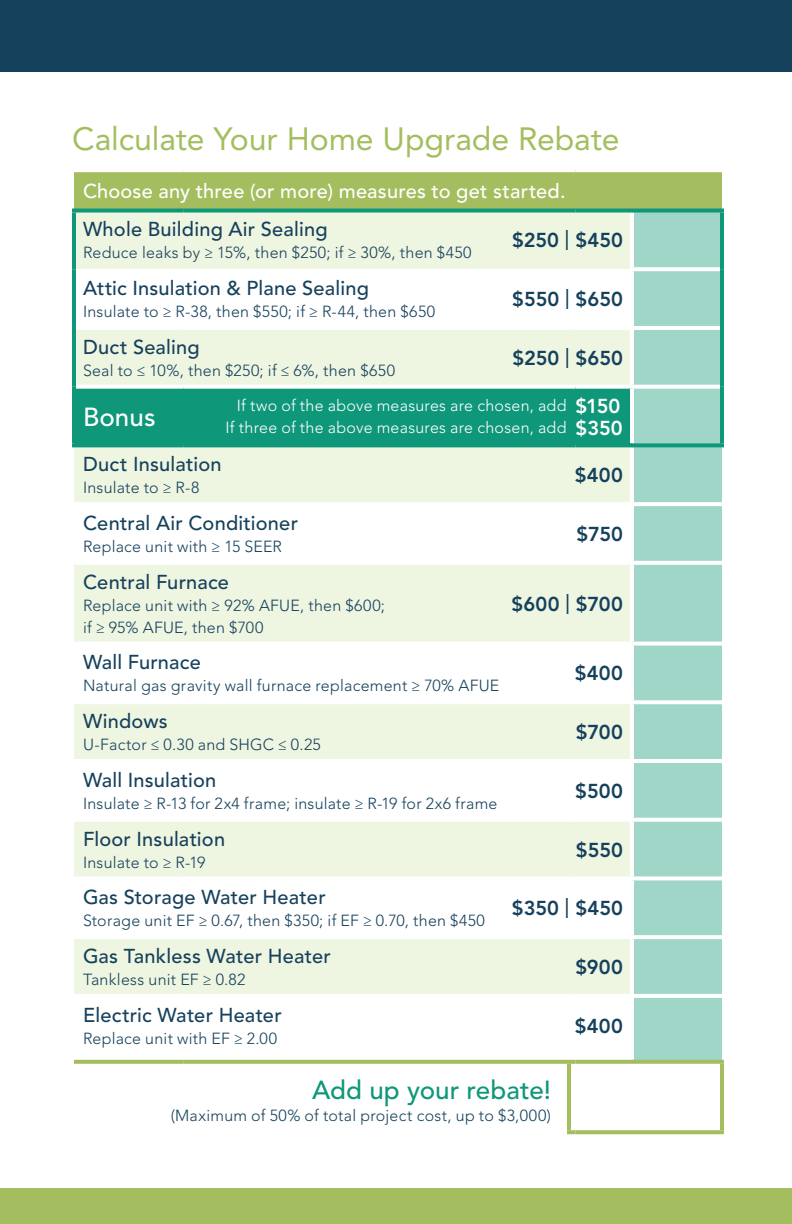
<style>
.page{position:relative;width:792px;height:1224px;background:#fff}
.page>*{position:absolute;margin:0;border:0;box-sizing:border-box;transform-origin:0 0}
.S1{font:32px "Avenir LT Std";letter-spacing:-.005em;color:#a4be5f}
.S2{font:500 26px "Avenir LT Std";color:#0f977a}
.Table_body_medium{font:500 26px "Avenir LT Std";letter-spacing:.005em;color:#fff}
.Table_body_medium-2{font:500 20px "Avenir LT Std";letter-spacing:.01em;color:#16415c}
.Table_body_medium-3{font:800 20px "Avenir LT Std";letter-spacing:-.005em;color:#16415c}
.Table_header{font:500 20px "Avenir LT Std";letter-spacing:.01em;color:#fff}
.Table_body_small{font:800 20px "Avenir LT Std";letter-spacing:-.005em;color:#fff}
.Table_body_small-2{font:300 16px/22px "Avenir LT Std";letter-spacing:.015em;color:#16415c}
.Table_body_small-3{font:300 16px "Avenir LT Std";letter-spacing:.015em;color:#fff}
.s1{font-weight:500}
</style>
<div class="page">
<div style="left:0;top:1188px;width:792px;height:36px;background:#a4be5f"></div>
<div style="left:0;top:0;width:792px;height:72px;background:#16415c"></div>
<div style="left:74px;top:170px;width:648px;height:41px;background:#a4be5f"></div>
<div style="left:74px;top:213px;width:556px;height:289px;background:#eef5e1"></div>
<div style="left:634px;top:213px;width:88px;height:847px;background:#9fd6c7"></div>
<svg style="left:74px;top:565px;width:556px;height:495px;fill:#eef5e1"></svg>
<svg style="left:76px;top:269px;width:554px;height:61px"></svg>
<hr style="left:575px;top:326px;width:57px;height:4px;background:#fff">
<hr style="left:632px;top:502px;width:90px;height:4px;background:#fff">
<svg style="left:632px;top:561px;width:90px;height:4px"></svg>
<hr style="left:74px;top:642px;width:109px;height:4px;background:#fff">
<hr style="left:183px;top:642px;width:323px;height:4px;background:#fff">
<hr style="left:506px;top:642px;width:63px;height:4px;background:#fff">
<svg style="left:569px;top:642px;width:6px;height:4px"></svg>
<hr style="left:575px;top:642px;width:57px;height:4px;background:#fff">
<svg style="left:632px;top:642px;width:90px;height:4px"></svg>
<hr style="left:74px;top:700px;width:109px;height:4px;background:#fff">
<hr style="left:183px;top:700px;width:323px;height:4px;background:#fff">
<hr style="left:506px;top:700px;width:63px;height:4px;background:#fff">
<svg style="left:569px;top:700px;width:6px;height:4px"></svg>
<hr style="left:575px;top:700px;width:57px;height:4px;background:#fff">
<svg style="left:632px;top:700px;width:90px;height:4px"></svg>
<hr style="left:74px;top:759px;width:109px;height:4px;background:#fff">
<hr style="left:183px;top:759px;width:323px;height:4px;background:#fff">
<hr style="left:506px;top:759px;width:63px;height:4px;background:#fff">
<svg style="left:569px;top:759px;width:6px;height:4px"></svg>
<hr style="left:575px;top:759px;width:57px;height:4px;background:#fff">
<hr style="left:632px;top:759px;width:90px;height:4px;background:#fff">
<hr style="left:74px;top:818px;width:109px;height:4px;background:#fff">
<hr style="left:183px;top:818px;width:323px;height:4px;background:#fff">
<hr style="left:506px;top:818px;width:63px;height:4px;background:#fff">
<svg style="left:569px;top:818px;width:6px;height:4px"></svg>
<hr style="left:575px;top:818px;width:57px;height:4px;background:#fff">
<svg style="left:632px;top:818px;width:90px;height:4px"></svg>
<svg style="left:74px;top:876px;width:109px;height:4px"></svg>
<svg style="left:183px;top:876px;width:323px;height:4px"></svg>
<svg style="left:506px;top:876px;width:63px;height:4px"></svg>
<svg style="left:569px;top:876px;width:6px;height:4px"></svg>
<svg style="left:575px;top:876px;width:55px;height:4px"></svg>
<svg style="left:632px;top:876px;width:90px;height:4px"></svg>
<hr style="left:74px;top:935px;width:109px;height:4px;background:#fff">
<hr style="left:183px;top:935px;width:323px;height:4px;background:#fff">
<hr style="left:506px;top:935px;width:63px;height:4px;background:#fff">
<svg style="left:569px;top:935px;width:6px;height:4px"></svg>
<hr style="left:575px;top:935px;width:57px;height:4px;background:#fff">
<svg style="left:632px;top:935px;width:90px;height:4px"></svg>
<hr style="left:74px;top:994px;width:109px;height:4px;background:#fff">
<hr style="left:183px;top:994px;width:323px;height:4px;background:#fff">
<hr style="left:506px;top:994px;width:63px;height:4px;background:#fff">
<svg style="left:569px;top:994px;width:6px;height:4px"></svg>
<hr style="left:575px;top:994px;width:57px;height:4px;background:#fff">
<svg style="left:632px;top:994px;width:90px;height:4px"></svg>
<hr style="left:74px;top:168px;width:109px;height:4px;background:#fff">
<hr style="left:183px;top:168px;width:323px;height:4px;background:#fff">
<hr style="left:506px;top:168px;width:63px;height:4px;background:#fff">
<svg style="left:569px;top:170px;width:6px;height:2px"></svg>
<hr style="left:575px;top:168px;width:57px;height:4px;background:#fff">
<hr style="left:632px;top:168px;width:90px;height:4px;background:#fff">
<hr style="left:567px;top:1064px;width:4px;height:66px;background:#a4be5f">
<hr style="left:720px;top:1064px;width:4px;height:66px;background:#a4be5f">
<svg style="left:567px;top:1130px;width:8px;height:4px"></svg>
<svg style="left:575px;top:1130px;width:57px;height:4px"></svg>
<svg style="left:632px;top:1130px;width:92px;height:4px"></svg>
<hr style="left:72px;top:269px;width:4px;height:59px;background:#0f977a">
<hr style="left:72px;top:328px;width:4px;height:59px;background:#0f977a">
<hr style="left:72px;top:387px;width:4px;height:56px;background:#0f977a">
<div style="left:74px;top:385px;width:558px;height:62px;background:#0f977a"></div>
<hr style="left:575px;top:443px;width:57px;height:4px;background:#0f977a">
<svg style="left:632px;top:443px;width:92px;height:4px"></svg>
<svg style="left:74px;top:1060px;width:109px;height:4px"></svg>
<svg style="left:183px;top:1060px;width:323px;height:4px"></svg>
<svg style="left:506px;top:1060px;width:63px;height:4px"></svg>
<svg style="left:569px;top:1060px;width:6px;height:4px"></svg>
<svg style="left:575px;top:1060px;width:57px;height:4px"></svg>
<svg style="left:632px;top:1060px;width:92px;height:4px"></svg>
<hr style="left:720px;top:269px;width:4px;height:59px;background:#0f977a">
<hr style="left:720px;top:328px;width:4px;height:59px;background:#0f977a">
<hr style="left:720px;top:387px;width:4px;height:56px;background:#0f977a">
<hr style="left:72px;top:213px;width:4px;height:56px;background:#0f977a">
<hr style="left:720px;top:213px;width:4px;height:56px;background:#0f977a">
<svg style="left:72px;top:209px;width:111px;height:4px"></svg>
<svg style="left:183px;top:209px;width:323px;height:4px"></svg>
<svg style="left:506px;top:209px;width:63px;height:4px"></svg>
<svg style="left:569px;top:209px;width:6px;height:4px"></svg>
<svg style="left:575px;top:209px;width:57px;height:4px"></svg>
<svg style="left:632px;top:209px;width:92px;height:4px"></svg>
<svg style="left:632px;top:267px;width:88px;height:4px"></svg>
<hr style="left:632px;top:326px;width:88px;height:4px;background:#fff">
<svg style="left:632px;top:385px;width:88px;height:4px"></svg>
<p class="S1" style="left:72px;top:120px;width:549px">Calculate Your Home Upgrade Rebate</p>
<p class="Table_header" style="left:83px;top:179px;width:484px">Choose any three (or more) measures to get started.</p>
<p class="Table_body_medium-2" style="left:83px;top:218px;width:246px">Whole Building Air Sealing</p>
<p class="Table_body_small-2" style="left:83px;top:242px;width:390px">Reduce leaks by ≥ 15%, then $250; if ≥ 30%, then $450</p>
<p class="Table_body_medium-3" style="left:512px;top:229px;width:112px">$250 <span class="s1">|</span> $450</p>
<p class="Table_body_medium-2" style="left:83px;top:277px;width:287px">Attic Insulation &amp; Plane Sealing</p>
<p class="Table_body_small-2" style="left:83px;top:301px;width:354px">Insulate to ≥ R-38, then $550; if ≥ R-44, then $650</p>
<p class="Table_body_medium-2" style="left:83px;top:335px;width:118px">Duct Sealing</p>
<p class="Table_body_small-2" style="left:83px;top:359px;width:314px">Seal to ≤ 10%, then $250; if ≤ 6%, then $650</p>
<p class="Table_body_medium-3" style="left:512px;top:287px;width:112px">$550 <span class="s1">|</span> $650</p>
<p class="Table_body_medium-3" style="left:512px;top:346px;width:112px">$250 <span class="s1">|</span> $650</p>
<p class="Table_body_medium" style="left:83px;top:402px;width:74px">Bonus</p>
<p class="Table_body_small-3" style="left:237px;top:396px;width:331px">If two of the above measures are chosen, add</p>
<p class="Table_body_small-3" style="left:226px;top:418px;width:342px">If three of the above measures are chosen, add</p>
<p class="Table_body_medium-2" style="left:83px;top:453px;width:140px">Duct Insulation</p>
<p class="Table_body_small-2" style="left:83px;top:477px;width:118px">Insulate to ≥ R-8</p>
<p class="Table_body_medium-2" style="left:83px;top:512px;width:217px">Central Air Conditioner</p>
<p class="Table_body_small-2" style="left:83px;top:536px;width:200px">Replace unit with ≥ 15 SEER</p>
<p class="Table_body_small" style="left:575px;top:394px;width:46px">$150</p>
<p class="Table_body_small" style="left:575px;top:416px;width:49px">$350</p>
<p class="Table_body_medium-3" style="left:575px;top:464px;width:50px">$400</p>
<p class="Table_body_medium-3" style="left:577px;top:522px;width:48px">$750</p>
<p class="Table_body_medium-2" style="left:83px;top:570px;width:148px">Central Furnace</p>
<p class="Table_body_small-2" style="left:83px;top:594px;width:304px">Replace unit with ≥ 92% AFUE, then $600; if ≥ 95% AFUE, then $700</p>
<p class="Table_body_medium-3" style="left:512px;top:592px;width:113px">$600 <span class="s1">|</span> $700</p>
<p class="Table_body_medium-2" style="left:83px;top:651px;width:119px">Wall Furnace</p>
<p class="Table_body_small-2" style="left:83px;top:675px;width:418px">Natural gas gravity wall furnace replacement ≥ 70% AFUE</p>
<p class="Table_body_medium-3" style="left:575px;top:662px;width:50px">$400</p>
<p class="Table_body_medium-2" style="left:83px;top:710px;width:86px">Windows</p>
<p class="Table_body_small-2" style="left:83px;top:734px;width:239px">U-Factor ≤ 0.30 and SHGC ≤ 0.25</p>
<p class="Table_body_medium-2" style="left:83px;top:768px;width:135px">Wall Insulation</p>
<p class="Table_body_small-2" style="left:83px;top:792px;width:416px">Insulate ≥ R-13 for 2x4 frame; insulate ≥ R-19 for 2x6 frame</p>
<p class="Table_body_medium-2" style="left:83px;top:827px;width:144px">Floor Insulation</p>
<p class="Table_body_small-2" style="left:83px;top:851px;width:124px">Insulate to ≥ R-19</p>
<p class="Table_body_medium-2" style="left:83px;top:886px;width:244px">Gas Storage Water Heater</p>
<p class="Table_body_small-2" style="left:83px;top:910px;width:403px">Storage unit EF ≥ 0.67, then $350; if EF ≥ 0.70, then $450</p>
<p class="Table_body_medium-2" style="left:83px;top:945px;width:249px">Gas Tankless Water Heater</p>
<p class="Table_body_small-2" style="left:83px;top:969px;width:164px">Tankless unit EF ≥ 0.82</p>
<p class="Table_body_medium-2" style="left:83px;top:1003px;width:200px">Electric Water Heater</p>
<p class="Table_body_small-2" style="left:83px;top:1027px;width:196px">Replace unit with EF ≥ 2.00</p>
<p class="Table_body_medium-3" style="left:576px;top:720px;width:49px">$700</p>
<p class="Table_body_medium-3" style="left:575px;top:779px;width:49px">$500</p>
<p class="Table_body_medium-3" style="left:576px;top:838px;width:49px">$550</p>
<p class="Table_body_medium-3" style="left:512px;top:897px;width:113px">$350 <span class="s1">|</span> $450</p>
<p class="Table_body_medium-3" style="left:576px;top:955px;width:49px">$900</p>
<p class="Table_body_medium-3" style="left:575px;top:1014px;width:50px">$400</p>
<p class="S2" style="left:312px;top:1075px;width:240px">Add up your rebate!</p>
<p class="Table_body_small-2" style="left:171px;top:1105px;width:382px">(Maximum of 50% of total project cost, up to $3,000)</p>
</div>
